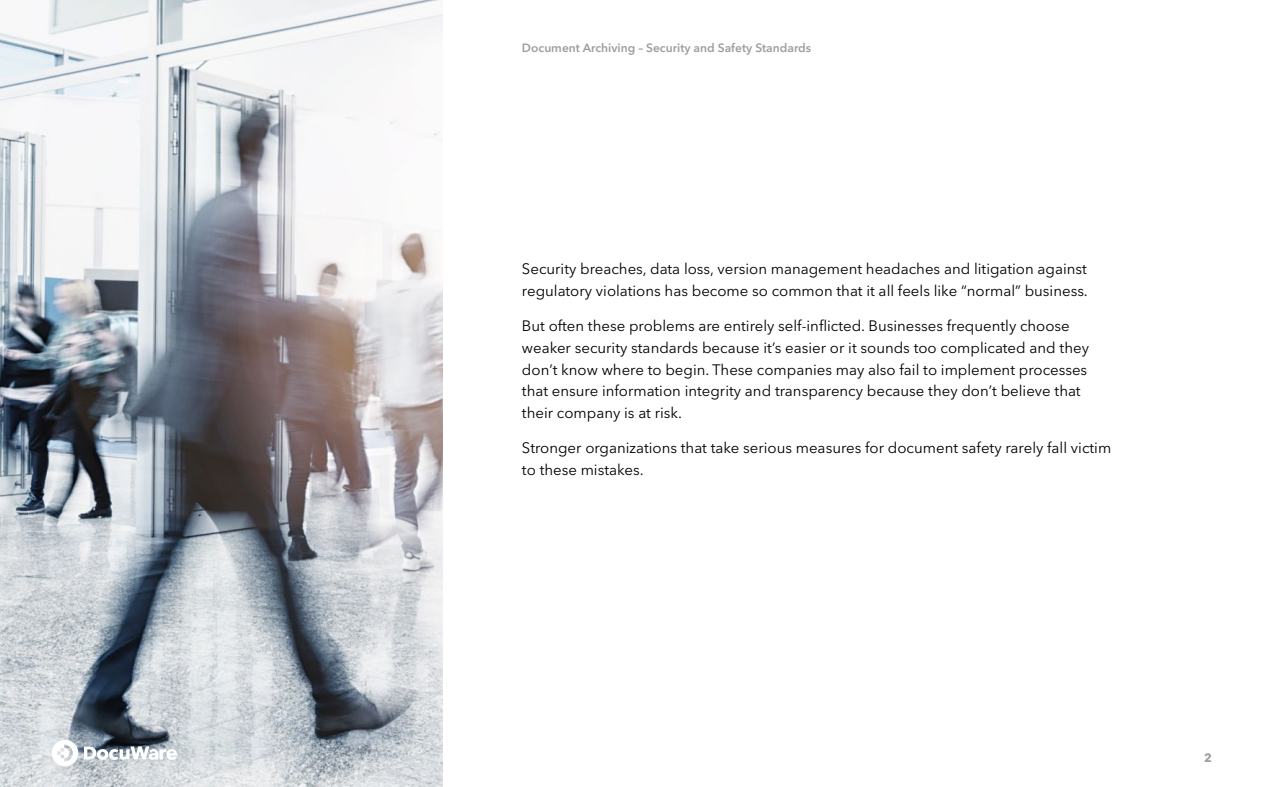
<style>
.page{position:relative;width:1263px;height:787px;background:#fff}
.page>*{position:absolute;margin:0;border:0;box-sizing:border-box;transform-origin:0 0}
.t1{font:15px/21.8px "Avenir Next LT Pro";color:#000}
.t2{font:600 12px "Avenir Next LT Pro";color:#9e9e9e}
.t3{font:700 12px "Avenir Next LT Pro";color:#9e9e9e}
</style>
<div class="page">
<img style="left:0;top:0;width:442px;height:787px">
<svg style="left:52px;top:739px;width:26px;height:27px"></svg>
<svg style="left:84px;top:746px;width:93px;height:14px"></svg>
<p class="t2" style="left:522px;top:40px;width:291px">Document Archiving – Security and Safety Standards</p>
<p class="t1" style="left:522px;top:258px;width:567px">Security breaches, data loss, version management headaches and litigation against regulatory violations has become so common that it all feels like “normal” business.</p>
<p class="t1" style="left:522px;top:315px;width:568px">But often these problems are entirely self-inflicted. Businesses frequently choose weaker security standards because it’s easier or it sounds too complicated and they don’t know where to begin. These companies may also fail to implement processes that ensure information integrity and transparency because they don’t believe that their company is at risk.</p>
<p class="t1" style="left:522px;top:437px;width:591px">Stronger organizations that take serious measures for document safety rarely fall victim to these mistakes.</p>
<p class="t3" style="left:1204px;top:750px;width:9px">2</p>
</div>
